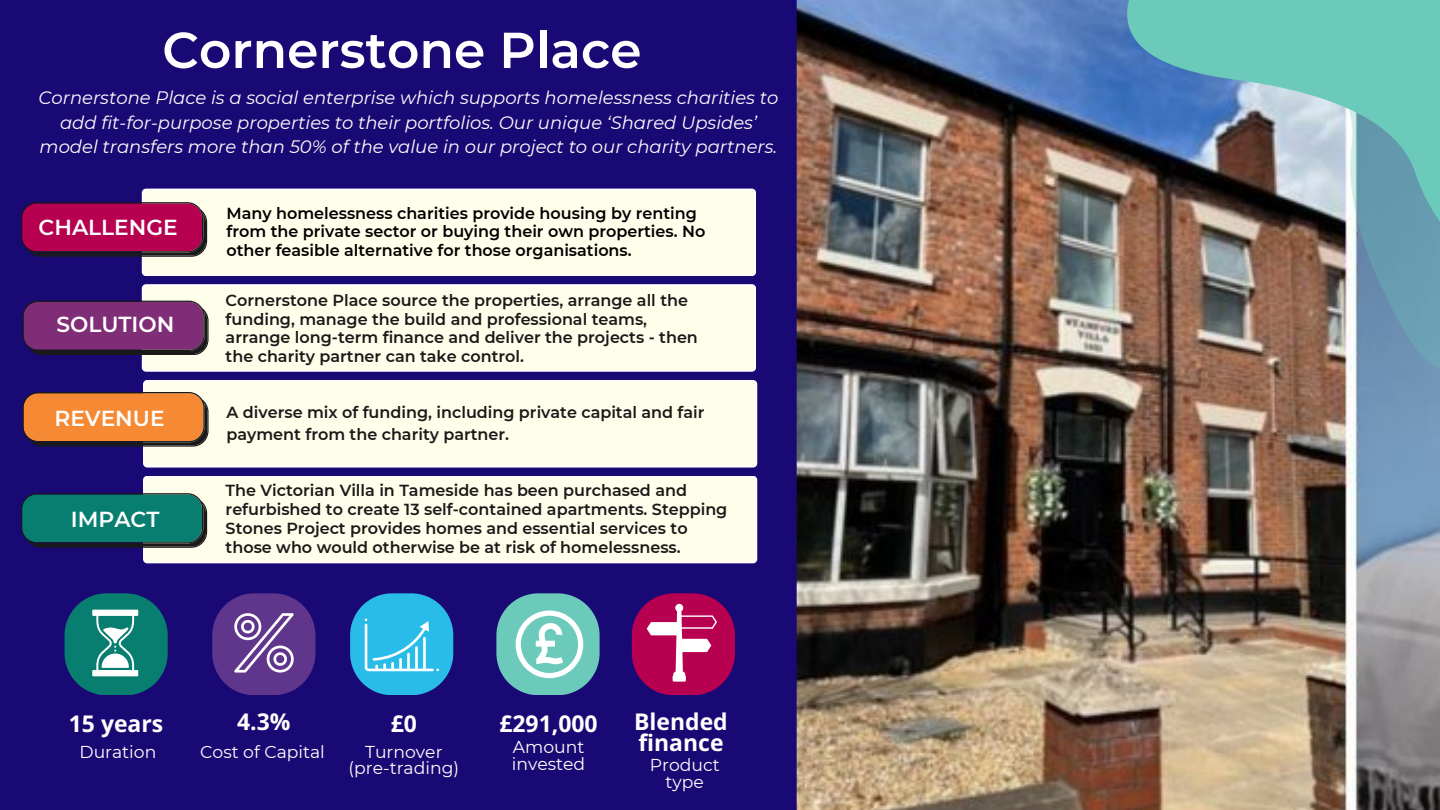
<style>
.page{position:relative;width:1440px;height:810px;background:#190974}
.page>*{position:absolute;margin:0;border:0;box-sizing:border-box;transform-origin:0 0}
.t1{font:600 50.4px "Montserrat";color:#fff}
.t2{font:700 22.9px "Open Sans";color:#fff}
.t3{font:600 21.7px "Montserrat";color:#fff}
.t4{font:italic 18px/24.8px "Montserrat";color:#fff;text-align:center}
.t5{font:17.2px/16.5px "Montserrat";color:#fff}
.t6{font:600 16px/18.8px "Montserrat";color:#191919}
.t7{font:600 16px/18.8px "Montserrat";color:#000}
</style>
<div class="page">
<img style="left:796px;top:0;width:644px;height:810px">
<div style="left:142px;top:189px;width:614px;height:87px;background:#fffeeb"></div>
<svg style="left:21px;top:202px;width:186px;height:55px;background:#9e094d"></svg>
<div style="left:142px;top:284px;width:614px;height:88px;background:#fffeeb"></div>
<svg style="left:22px;top:301px;width:187px;height:54px;background:#732e6d"></svg>
<div style="left:143px;top:380px;width:614px;height:88px;background:#fffeeb"></div>
<svg style="left:22px;top:392px;width:187px;height:55px;background:#d27936"></svg>
<div style="left:143px;top:476px;width:614px;height:87px;background:#fffeeb"></div>
<svg style="left:21px;top:493px;width:186px;height:55px;background:#0f6f66"></svg>
<svg style="left:65px;top:593px;width:103px;height:102px;background:#297d82"></svg>
<svg style="left:212px;top:593px;width:103px;height:102px;background:#654293"></svg>
<svg style="left:350px;top:593px;width:103px;height:102px;background:#36a6d9"></svg>
<svg style="left:496px;top:593px;width:104px;height:102px;background:#74b4b9"></svg>
<svg style="left:632px;top:593px;width:103px;height:102px;background:#a9226b"></svg>
<img style="left:1062px;top:0;width:378px;height:447px">
<img style="left:1129px;top:0;width:311px;height:394px">
<p class="t1" style="left:162px;top:19px;width:481px">Cornerstone Place</p>
<p class="t4" style="left:39px;top:85px;width:741px">Cornerstone Place is a social enterprise which supports homelessness charities to add fit-for-purpose properties to their portfolios. Our unique ‘Shared Upsides’ model transfers more than 50% of the value in our project to our charity partners.</p>
<p class="t3" style="left:39px;top:214px;width:141px">CHALLENGE</p>
<p class="t3" style="left:56px;top:311px;width:119px">SOLUTION</p>
<p class="t3" style="left:55px;top:405px;width:112px">REVENUE</p>
<p class="t3" style="left:71px;top:506px;width:90px">IMPACT</p>
<p class="t7" style="left:227px;top:203px;width:480px">Many homelessness charities provide housing by renting from the private sector or buying their own properties. No other feasible alternative for those organisations.</p>
<p class="t6" style="left:226px;top:291px;width:474px">Cornerstone Place source the properties, arrange all the funding, manage the build and professional teams, arrange long-term finance and deliver the projects - then the charity partner can take control.</p>
<p class="t6" style="left:227px;top:401px;width:479px;line-height:21.8px">A diverse mix of funding, including private capital and fair payment from the charity partner.</p>
<p class="t6" style="left:226px;top:481px;width:503px">The Victorian Villa in Tameside has been purchased and refurbished to create 13 self-contained apartments. Stepping Stones Project provides homes and essential services to those who would otherwise be at risk of homelessness.</p>
<p class="t2" style="left:69px;top:708px;width:96px">15 years</p>
<p class="t2" style="left:237px;top:706px;width:55px">4.3%</p>
<p class="t2" style="left:391px;top:708px;width:28px">£0</p>
<p class="t2" style="left:499px;top:708px;width:100px">£291,000</p>
<p class="t2" style="left:634px;top:705px;width:95px">Blended</p>
<p class="t5" style="left:79px;top:743px;width:78px">Duration</p>
<p class="t2" style="left:638px;top:726px;width:87px">finance</p>
<p class="t5" style="left:512px;top:739px;width:75px">Amount invested</p>
<p class="t5" style="left:200px;top:743px;width:126px">Cost of Capital</p>
<p class="t5" style="left:365px;top:743px;width:79px">Turnover</p>
<p class="t5" style="left:349px;top:760px;width:112px">(pre-trading)</p>
<p class="t5" style="left:650px;top:757px;width:71px;text-align:center">Product type</p>
</div>
